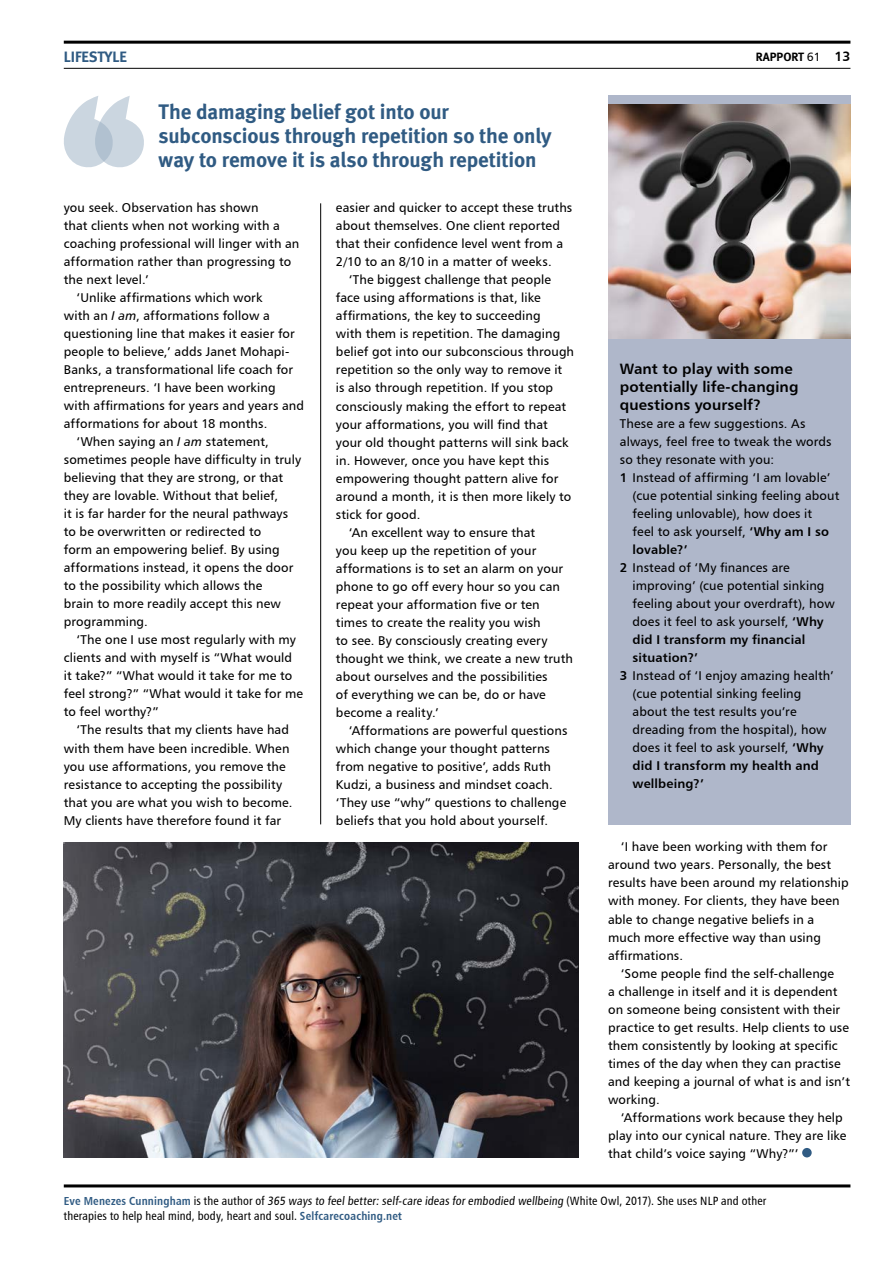
<style>
.page{position:relative;width:893px;height:1263px;background:#fff}
.page>*{position:absolute;margin:0;border:0;box-sizing:border-box;transform-origin:0 0}
.t1{font:700 21px/24px "Meta";letter-spacing:-.005em;color:#305b83}
.t2{font:15px/18px "Humanist 777 BT Bold B";letter-spacing:.005em;color:#000}
.t3{font:700 15px "Meta";color:#305b83}
.t4{font:12.75px/18px "Humanist 777 BT Roman B";letter-spacing:.01em;color:#000}
.t5{font:12.75px/18px "Humanist 777 BT Bold B";letter-spacing:.01em;color:#000}
.t6{font:12px/15px "Humanist 777 BT Roman Condensed B";letter-spacing:.015em;color:#000}
.t7{font:700 12px "Meta";color:#000}
.s1{font-family:"Humanist 777 BT Roman B";font-weight:400}
.s2{font-family:"Humanist 777 BT Bold B";font-weight:400;font-size:13.5px}
.s3{font-family:"Humanist 777 BT Italic B"}
.s4{font-family:"Humanist 777 BT Bold B"}
.s5{font-family:"Humanist 777 BT Bold Condensed B";font-size:11.7px;color:#305b83}
</style>
<div class="page">
<img style="left:64px;top:842px;width:514px;height:315px">
<div style="left:608px;top:95px;width:242px;height:729px;background:#afb7ca"></div>
<img style="left:608px;top:104px;width:242px;height:234px">
<hr style="left:64px;top:41px;width:786px;height:3px;background:#000">
<hr style="left:64px;top:68px;width:786px;height:1px;background:#000">
<hr style="left:320px;top:203px;width:1px;height:621px;background:#000">
<svg style="left:64px;top:96px;width:80px;height:72px"></svg>
<hr style="left:64px;top:1184px;width:786px;height:3px;background:#000">
<div style="left:802px;top:1148px;width:10px;height:9px;background:#305b83;border-radius:50%"></div>
<p class="t3" style="left:64px;top:47px;width:65px">LIFESTYLE</p>
<p class="t7" style="left:756px;top:50px;width:96px">RApport <span class="s1">61</span> <span class="s2">13</span></p>
<h1 class="t1" style="left:159px;top:100px;width:395px">The damaging belief got into our subconscious through repetition so the only way to remove it is also through repetition</h1>
<p class="t4" style="left:64px;top:199px;width:196px">you seek. Observation has shown</p>
<p class="t4" style="left:64px;top:217px;width:218px">that clients when not working with a</p>
<p class="t4" style="left:64px;top:235px;width:237px">coaching professional will linger with an</p>
<p class="t4" style="left:64px;top:253px;width:229px">afformation rather than progressing to</p>
<p class="t4" style="left:64px;top:271px;width:87px">the next level.’</p>
<p class="t4" style="left:77px;top:289px;width:187px">‘Unlike affirmations which work</p>
<p class="t4" style="left:64px;top:307px;width:207px">with an <span class="s3">I am</span>, afformations follow a</p>
<p class="t4" style="left:64px;top:325px;width:233px">questioning line that makes it easier for</p>
<p class="t4" style="left:64px;top:343px;width:227px">people to believe,’ adds Janet Mohapi-</p>
<p class="t4" style="left:64px;top:361px;width:231px">Banks, a transformational life coach for</p>
<p class="t4" style="left:64px;top:379px;width:213px">entrepreneurs. ‘I have been working</p>
<p class="t4" style="left:64px;top:397px;width:242px">with affirmations for years and years and</p>
<p class="t4" style="left:64px;top:415px;width:205px">afformations for about 18 months.</p>
<p class="t4" style="left:77px;top:433px;width:194px">‘When saying an <span class="s3">I am</span> statement,</p>
<p class="t4" style="left:64px;top:451px;width:239px">sometimes people have difficulty in truly</p>
<p class="t4" style="left:64px;top:469px;width:221px">believing that they are strong, or that</p>
<p class="t4" style="left:64px;top:487px;width:216px">they are lovable. Without that belief,</p>
<p class="t4" style="left:64px;top:505px;width:226px">it is far harder for the neural pathways</p>
<p class="t4" style="left:64px;top:523px;width:199px">to be overwritten or redirected to</p>
<p class="t4" style="left:64px;top:541px;width:217px">form an empowering belief. By using</p>
<p class="t4" style="left:64px;top:559px;width:231px">afformations instead, it opens the door</p>
<p class="t4" style="left:64px;top:577px;width:200px">to the possibility which allows the</p>
<p class="t4" style="left:64px;top:595px;width:219px">brain to more readily accept this new</p>
<p class="t4" style="left:64px;top:613px;width:86px">programming.</p>
<p class="t4" style="left:77px;top:631px;width:221px">‘The one I use most regularly with my</p>
<p class="t4" style="left:64px;top:649px;width:230px">clients and with myself is “What would</p>
<p class="t4" style="left:64px;top:667px;width:230px">it take?” “What would it take for me to</p>
<p class="t4" style="left:64px;top:685px;width:241px">feel strong?” “What would it take for me</p>
<p class="t4" style="left:64px;top:703px;width:96px">to feel worthy?”</p>
<p class="t4" style="left:77px;top:721px;width:214px">‘The results that my clients have had</p>
<p class="t4" style="left:64px;top:739px;width:227px">with them have been incredible. When</p>
<p class="t4" style="left:64px;top:757px;width:224px">you use afformations, you remove the</p>
<p class="t4" style="left:64px;top:775px;width:220px">resistance to accepting the possibility</p>
<p class="t4" style="left:64px;top:793px;width:230px">that you are what you wish to become.</p>
<p class="t4" style="left:64px;top:811px;width:219px">My clients have therefore found it far</p>
<p class="t4" style="left:336px;top:199px;width:238px">easier and quicker to accept these truths</p>
<p class="t4" style="left:336px;top:217px;width:226px">about themselves. One client reported</p>
<p class="t4" style="left:336px;top:235px;width:229px">that their confidence level went from a</p>
<p class="t4" style="left:336px;top:253px;width:217px">2/10 to an 8/10 in a matter of weeks.</p>
<p class="t4" style="left:349px;top:271px;width:204px">‘The biggest challenge that people</p>
<p class="t4" style="left:336px;top:289px;width:206px">face using afformations is that, like</p>
<p class="t4" style="left:336px;top:307px;width:206px">affirmations, the key to succeeding</p>
<p class="t4" style="left:336px;top:325px;width:226px">with them is repetition. The damaging</p>
<p class="t4" style="left:336px;top:343px;width:240px">belief got into our subconscious through</p>
<p class="t4" style="left:336px;top:361px;width:228px">repetition so the only way to remove it</p>
<p class="t4" style="left:336px;top:379px;width:219px">is also through repetition. If you stop</p>
<p class="t4" style="left:336px;top:397px;width:232px">consciously making the effort to repeat</p>
<p class="t4" style="left:336px;top:415px;width:213px">your afformations, you will find that</p>
<p class="t4" style="left:336px;top:433px;width:234px">your old thought patterns will sink back</p>
<p class="t4" style="left:336px;top:451px;width:215px">in. However, once you have kept this</p>
<p class="t4" style="left:336px;top:469px;width:224px">empowering thought pattern alive for</p>
<p class="t4" style="left:336px;top:487px;width:237px">around a month, it is then more likely to</p>
<p class="t4" style="left:336px;top:505px;width:86px">stick for good.</p>
<p class="t4" style="left:349px;top:523px;width:188px">‘An excellent way to ensure that</p>
<p class="t4" style="left:336px;top:541px;width:202px">you keep up the repetition of your</p>
<p class="t4" style="left:336px;top:559px;width:229px">afformations is to set an alarm on your</p>
<p class="t4" style="left:336px;top:577px;width:226px">phone to go off every hour so you can</p>
<p class="t4" style="left:336px;top:595px;width:205px">repeat your afformation five or ten</p>
<p class="t4" style="left:336px;top:613px;width:206px">times to create the reality you wish</p>
<p class="t4" style="left:336px;top:631px;width:213px">to see. By consciously creating every</p>
<p class="t4" style="left:336px;top:649px;width:239px">thought we think, we create a new truth</p>
<p class="t4" style="left:336px;top:667px;width:213px">about ourselves and the possibilities</p>
<p class="t4" style="left:336px;top:685px;width:211px">of everything we can be, do or have</p>
<p class="t4" style="left:336px;top:703px;width:105px">become a reality.’</p>
<p class="t4" style="left:349px;top:721px;width:220px">‘Afformations are powerful questions</p>
<p class="t4" style="left:336px;top:739px;width:215px">which change your thought patterns</p>
<p class="t4" style="left:336px;top:757px;width:217px">from negative to positive’, adds Ruth</p>
<p class="t4" style="left:336px;top:775px;width:218px">Kudzi, a business and mindset coach.</p>
<p class="t4" style="left:336px;top:793px;width:232px">‘They use “why” questions to challenge</p>
<p class="t4" style="left:336px;top:811px;width:214px">beliefs that you hold about yourself.</p>
<p class="t2" style="left:620px;top:360px;width:180px">Want to play with some potentially life-changing questions yourself?</p>
<p class="t4" style="left:620px;top:415px;width:187px">These are a few suggestions. As</p>
<p class="t4" style="left:620px;top:433px;width:213px">always, feel free to tweak the words</p>
<p class="t4" style="left:620px;top:451px;width:156px">so they resonate with you:</p>
<p class="t4" style="left:620px;top:469px;width:212px"><span class="s4">1</span> Instead of affirming ‘I am lovable’</p>
<p class="t4" style="left:633px;top:487px;width:208px">(cue potential sinking feeling about</p>
<p class="t4" style="left:633px;top:505px;width:181px">feeling unlovable), how does it</p>
<p class="t4" style="left:633px;top:523px;width:198px">feel to ask yourself, <span class="s4">‘Why am I so</span></p>
<p class="t5" style="left:633px;top:541px;width:56px">lovable?’</p>
<p class="t4" style="left:633px;top:559px;width:204px;text-indent:-13px"><span class="s4">2</span> Instead of ‘My finances are improving’ (cue potential sinking feeling about your overdraft), how does it feel to ask yourself, <span class="s4">‘Why</span></p>
<p class="t5" style="left:633px;top:631px;width:174px">did I transform my financial situation?’</p>
<p class="t4" style="left:633px;top:667px;width:203px;text-indent:-13px"><span class="s4">3</span> Instead of ‘I enjoy amazing health’ (cue potential sinking feeling about the test results you’re dreading from the hospital), how does it feel to ask yourself, <span class="s4">‘Why</span></p>
<p class="t5" style="left:633px;top:757px;width:188px">did I transform my health and wellbeing?’</p>
<p class="t4" style="left:608px;top:838px;width:242px;text-indent:13px">‘I have been working with them for around two years. Personally, the best results have been around my relationship with money. For clients, they have been able to change negative beliefs in a much more effective way than using affirmations.</p>
<p class="t4" style="left:608px;top:964px;width:243px;text-indent:13px">‘Some people find the self-challenge<br>a challenge in itself and it is dependent on someone being consistent with their practice to get results. Help clients to use them consistently by looking at specific times of the day when they can practise and keeping a journal of what is and isn’t working.</p>
<p class="t4" style="left:608px;top:1108px;width:240px;text-indent:13px">‘Afformations work because they help play into our cynical nature. They are like that child’s voice saying “Why?”’</p>
<p class="t6" style="left:64px;top:1193px;width:704px"><span class="s5">Eve Menezes Cunningham</span> is the author of 365 ways to feel better: self-care ideas for embodied wellbeing (White Owl, 2017). She uses NLP and other therapies to help heal mind, body, heart and soul. <span class="s5">Selfcarecoaching.net</span></p>
</div>
